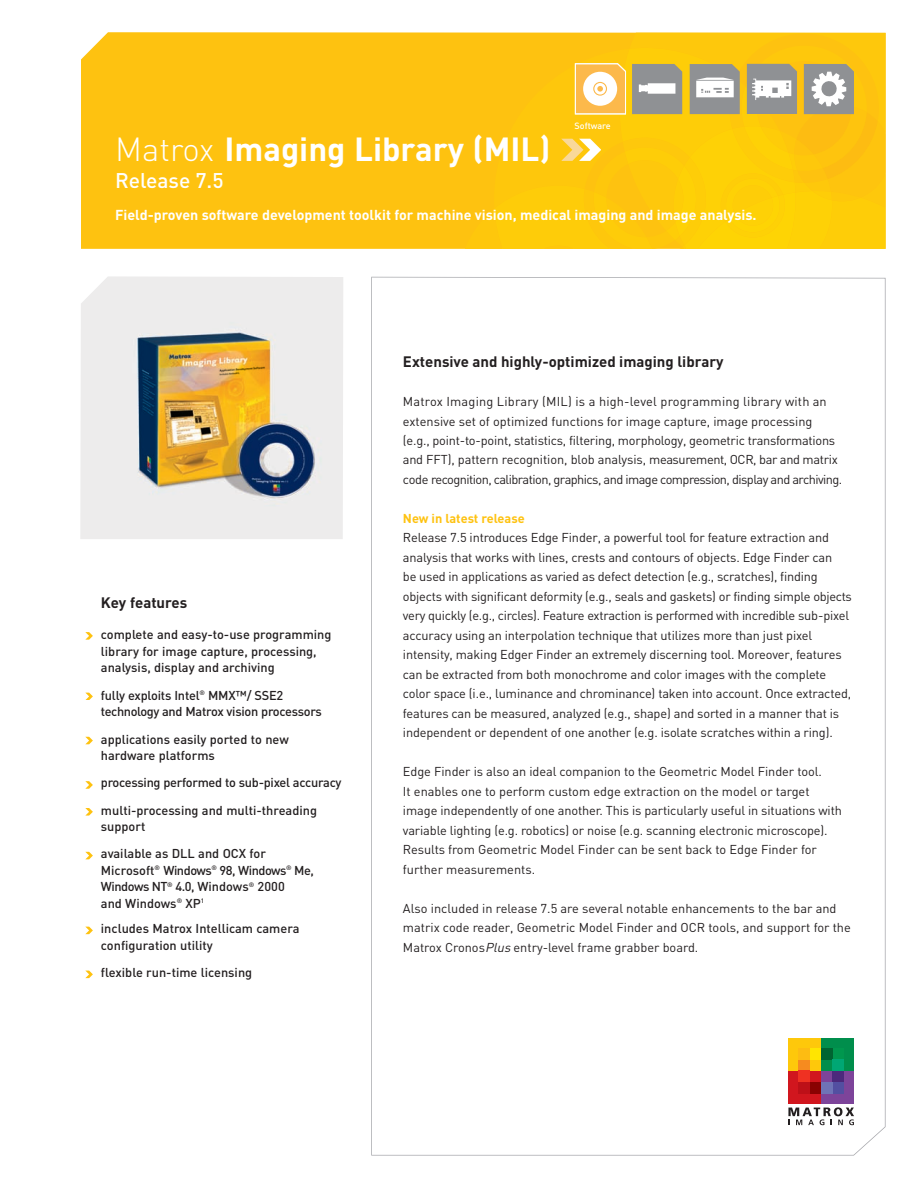
<style>
.page{position:relative;width:918px;height:1188px;background:#fff}
.page>*{position:absolute;margin:0;border:0;box-sizing:border-box;transform-origin:0 0}
.t1{font:700 33px "DIN";color:#fff}
.t2{font:500 21px "DIN";color:#fff}
.t3{font:700 15px "DIN";color:#231f20}
.t4{font:700 14.25px "DIN";color:#fff}
.t5{font:12.75px/19.5px "DIN";letter-spacing:-.01em;color:#231f20}
.t6{font:500 12.75px/16.5px "DIN";color:#231f20}
.t7{font:500 12.75px/16.5px "DIN";letter-spacing:-.02em;color:#231f20}
.t8{font:700 12.75px "DIN";color:#fec210}
.t9{font:500 9px "DIN";color:#fff}
.s1{font-weight:300}
.s2{font-style:italic}
</style>
<div class="page">
<img style="left:80px;top:276px;width:263px;height:263px">
<svg style="left:371px;top:277px;width:515px;height:879px"></svg>
<div style="left:81px;top:32px;width:548px;height:217px;background:#fec210"></div>
<svg style="left:629px;top:32px;width:257px;height:14px;background:#fec816"></svg>
<svg style="left:85px;top:927px;width:8px;height:7px"></svg>
<svg style="left:85px;top:971px;width:8px;height:7px"></svg>
<svg style="left:85px;top:852px;width:8px;height:7px"></svg>
<svg style="left:85px;top:808px;width:8px;height:8px"></svg>
<svg style="left:85px;top:632px;width:8px;height:8px"></svg>
<svg style="left:85px;top:781px;width:8px;height:8px"></svg>
<svg style="left:85px;top:693px;width:8px;height:7px"></svg>
<svg style="left:85px;top:737px;width:8px;height:7px"></svg>
<svg style="left:464px;top:46px;width:422px;height:203px;background:#f3c523"></svg>
<div style="left:787px;top:1036px;width:68px;height:95px;background:#fff"></div>
<div style="left:788px;top:1038px;width:33px;height:33px;background:#fec80b"></div>
<div style="left:788px;top:1071px;width:33px;height:33px;background:#d1161e"></div>
<div style="left:821px;top:1071px;width:33px;height:33px;background:#7d449a"></div>
<div style="left:821px;top:1038px;width:33px;height:33px;background:#008e4c"></div>
<div style="left:810px;top:1048px;width:11px;height:11px;background:#ffe501"></div>
<div style="left:833px;top:1082px;width:11px;height:12px;background:#534fa1"></div>
<div style="left:833px;top:1071px;width:11px;height:11px;background:#4c297c"></div>
<div style="left:833px;top:1048px;width:11px;height:11px;background:#00974e"></div>
<div style="left:821px;top:1048px;width:12px;height:11px;background:#006431"></div>
<div style="left:798px;top:1059px;width:12px;height:12px;background:#f68b1f"></div>
<div style="left:798px;top:1048px;width:12px;height:11px;background:#fdbc12"></div>
<div style="left:798px;top:1082px;width:12px;height:12px;background:#bd1018"></div>
<div style="left:798px;top:1071px;width:12px;height:11px;background:#ef3122"></div>
<div style="left:810px;top:1082px;width:11px;height:12px;background:#890202"></div>
<div style="left:821px;top:1082px;width:12px;height:12px;background:#6f73b6"></div>
<div style="left:833px;top:1059px;width:11px;height:12px;background:#00a774"></div>
<svg style="left:788px;top:1107px;width:66px;height:18px"></svg>
<p class="t9" style="left:575px;top:120px;width:38px">Software</p>
<h1 class="t1" style="left:115px;top:130px;width:437px"><span class="s1">Matrox</span> Imaging Library (MIL)</h1>
<h2 class="t2" style="left:115px;top:168px;width:110px">Release 7.5</h2>
<p class="t4" style="left:115px;top:207px;width:643px">Field-proven software development toolkit for machine vision, medical imaging and image analysis.</p>
<p class="t3" style="left:101px;top:594px;width:88px">Key features</p>
<p class="t6" style="left:101px;top:627px;width:232px">complete and easy-to-use programming library for image capture, processing, analysis, display and archiving</p>
<p class="t7" style="left:101px;top:687px;width:223px">fully exploits Intel<sup>®</sup> MMX™/ SSE2 technology and Matrox vision processors</p>
<p class="t6" style="left:101px;top:731px;width:189px">applications easily ported to new hardware platforms</p>
<p class="t7" style="left:101px;top:769px;width:242px;line-height:27.3px">processing performed to sub-pixel accuracy multi-processing and multi-threading</p>
<p class="t6" style="left:101px;top:813px;width:167px;line-height:27.3px">support<br>available as DLL and OCX for</p>
<p class="t6" style="left:101px;top:862px;width:215px">Microsoft<sup>®</sup> Windows<sup>®</sup> 98, Windows<sup>®</sup> Me,<br>Windows NT<sup>®</sup> 4.0, Windows<sup>®</sup> 2000<br>and Windows<sup>®</sup> XP<sup>1</sup></p>
<p class="t6" style="left:101px;top:921px;width:200px">includes Matrox Intellicam camera configuration utility</p>
<p class="t6" style="left:101px;top:965px;width:153px">flexible run-time licensing</p>
<p class="t3" style="left:403px;top:353px;width:322px">Extensive and highly-optimized imaging library</p>
<p class="t5" style="left:403px;top:392px;width:441px">Matrox Imaging Library (MIL) is a high-level programming library with an extensive set of optimized functions for image capture, image processing (e.g., point-to-point, statistics, filtering, morphology, geometric transformations and FFT), pattern recognition, blob analysis, measurement, OCR, bar and matrix code recognition, calibration, graphics, and image compression, display and archiving.</p>
<p class="t8" style="left:403px;top:511px;width:123px">New in latest release</p>
<p class="t5" style="left:403px;top:528px;width:450px">Release 7.5 introduces Edge Finder, a powerful tool for feature extraction and analysis that works with lines, crests and contours of objects. Edge Finder can<br>be used in applications as varied as defect detection (e.g., scratches), finding objects with significant deformity (e.g., seals and gaskets) or finding simple objects very quickly (e.g., circles). Feature extraction is performed with incredible sub-pixel accuracy using an interpolation technique that utilizes more than just pixel intensity, making Edger Finder an extremely discerning tool. Moreover, features can be extracted from both monochrome and color images with the complete color space (i.e., luminance and chrominance) taken into account. Once extracted, features can be measured, analyzed (e.g., shape) and sorted in a manner that is independent or dependent of one another (e.g. isolate scratches within a ring).</p>
<p class="t5" style="left:403px;top:762px;width:440px">Edge Finder is also an ideal companion to the Geometric Model Finder tool.<br>It enables one to perform custom edge extraction on the model or target image independently of one another. This is particularly useful in situations with variable lighting (e.g. robotics) or noise (e.g. scanning electronic microscope).<br>Results from Geometric Model Finder can be sent back to Edge Finder for further measurements.</p>
<p class="t5" style="left:403px;top:899px;width:449px">Also included in release 7.5 are several notable enhancements to the bar and matrix code reader, Geometric Model Finder and OCR tools, and support for the<br>Matrox Cronos<span class="s2">Plus</span>entry-level frame grabber board.</p>
</div>
